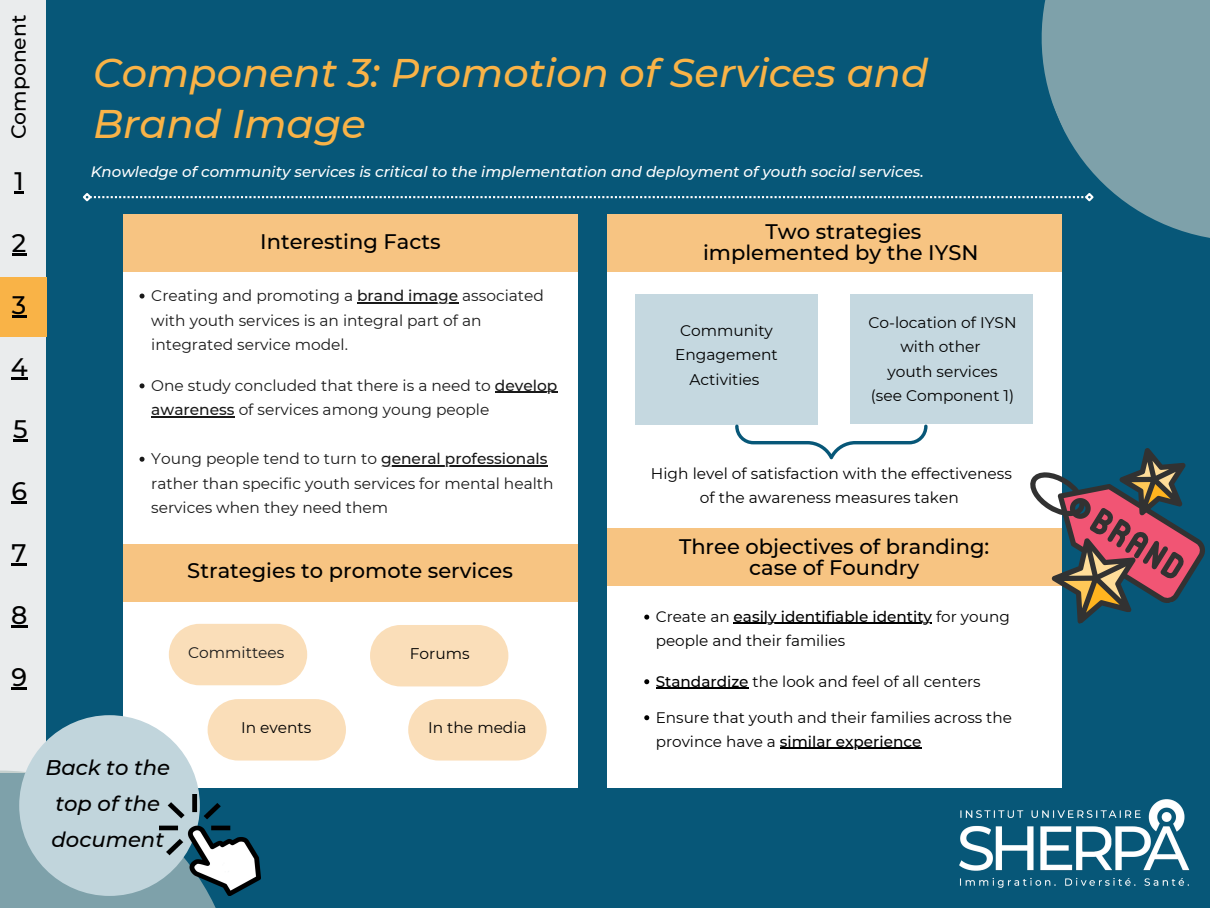
<style>
.page{position:relative;width:1210px;height:908px;background:#fff}
.page>*{position:absolute;margin:0;border:0;box-sizing:border-box;transform-origin:0 0}
.t1{font:italic 500 39.9px/50.7px "Montserrat";color:#f9b347}
.t2{font:500 25.27px "Montserrat";color:#000}
.t3{font:italic 500 21.14px/35.7px "Montserrat";color:#000}
.t4{font:500 21px/21px "Montserrat";color:#000;text-align:center}
.t5{font:500 20.3px "Montserrat";color:#000}
.t6{font:15.4px/24.4px "Montserrat";color:#191919}
.t7{font:15.4px/24.4px "Montserrat";color:#000;text-align:center}
.t8{font:15.22px/24.1px "Montserrat";color:#000}
.t9{font:italic 500 15.05px "Montserrat";color:#fff}
.s1{font-weight:500}
</style>
<div class="page">
<div style="left:0;top:0;width:1210px;height:907px;background:#075778"></div>
<svg style="left:1041px;top:0;width:169px;height:304px;fill:#7ea1aa"></svg>
<svg style="left:83px;top:191px;width:1012px;height:12px"></svg>
<div style="left:123px;top:214px;width:455px;height:573px;background:#fff"></div>
<div style="left:123px;top:214px;width:455px;height:57px;background:#f7c482"></div>
<div style="left:0;top:0;width:46px;height:771px;background:#eaeced"></div>
<div style="left:0;top:277px;width:46px;height:59px;background:#f9b347"></div>
<svg style="left:0;top:770px;width:238px;height:137px;background:#84a6af"></svg>
<div style="left:19px;top:715px;width:181px;height:180px;background:#c1d5dc;border-radius:50%"></div>
<svg style="left:139px;top:293px;width:5px;height:5px"></svg>
<hr style="left:357px;top:302px;width:101px;height:1px;background:#191919">
<svg style="left:139px;top:383px;width:5px;height:5px"></svg>
<hr style="left:495px;top:391px;width:62px;height:2px;background:#191919">
<hr style="left:151px;top:416px;width:84px;height:1px;background:#191919">
<svg style="left:139px;top:456px;width:5px;height:5px"></svg>
<hr style="left:381px;top:465px;width:166px;height:1px;background:#191919">
<div style="left:607px;top:214px;width:454px;height:573px;background:#fff"></div>
<div style="left:607px;top:214px;width:454px;height:57px;background:#f7c482"></div>
<div style="left:123px;top:544px;width:455px;height:57px;background:#f7c482"></div>
<div style="left:208px;top:698px;width:138px;height:62px;background:#fadeb9;border-radius:31px"></div>
<div style="left:408px;top:698px;width:138px;height:62px;background:#fadeb9;border-radius:31px"></div>
<div style="left:635px;top:294px;width:182px;height:130px;background:#c5d8e0"></div>
<div style="left:850px;top:295px;width:182px;height:128px;background:#c5d8e0"></div>
<svg style="left:735px;top:424px;width:192px;height:35px"></svg>
<div style="left:607px;top:528px;width:454px;height:57px;background:#f7c482"></div>
<svg style="left:1026px;top:439px;width:179px;height:189px"></svg>
<svg style="left:15px;top:191px;width:9px;height:2px"></svg>
<svg style="left:12px;top:253px;width:14px;height:2px"></svg>
<svg style="left:12px;top:315px;width:14px;height:2px"></svg>
<svg style="left:11px;top:377px;width:17px;height:2px"></svg>
<svg style="left:13px;top:439px;width:15px;height:2px"></svg>
<svg style="left:11px;top:501px;width:16px;height:2px"></svg>
<svg style="left:12px;top:563px;width:15px;height:2px"></svg>
<hr style="left:11px;top:624px;width:16px;height:3px;background:#000">
<hr style="left:11px;top:686px;width:16px;height:3px;background:#000">
<div style="left:169px;top:623px;width:138px;height:62px;background:#fadeb9;border-radius:31px"></div>
<div style="left:370px;top:624px;width:138px;height:62px;background:#fadeb9;border-radius:31px"></div>
<svg style="left:644px;top:614px;width:5px;height:5px"></svg>
<hr style="left:733px;top:622px;width:199px;height:2px;background:#000">
<svg style="left:644px;top:679px;width:5px;height:5px"></svg>
<hr style="left:656px;top:687px;width:92px;height:1px;background:#000">
<svg style="left:644px;top:715px;width:5px;height:5px"></svg>
<hr style="left:780px;top:747px;width:141px;height:1px;background:#000">
<img style="left:159px;top:793px;width:102px;height:102px">
<img style="left:959px;top:799px;width:231px;height:89px">
<h3 class="t5" style="left:6px;top:139px;width:126px;rotate:-90deg">Component</h3>
<h2 class="t2" style="left:15px;top:165px;width:11px">1</h2>
<h2 class="t2" style="left:12px;top:227px;width:16px">2</h2>
<h2 class="t2" style="left:12px;top:289px;width:16px">3</h2>
<h2 class="t2" style="left:11px;top:351px;width:18px">4</h2>
<h2 class="t2" style="left:13px;top:413px;width:16px">5</h2>
<h2 class="t2" style="left:11px;top:475px;width:17px">6</h2>
<h2 class="t2" style="left:12px;top:537px;width:17px">7</h2>
<h2 class="t2" style="left:11px;top:599px;width:18px">8</h2>
<h2 class="t2" style="left:11px;top:661px;width:17px">9</h2>
<h1 class="t1" style="left:93px;top:47px;width:836px">Component 3: Promotion of Services and<br>Brand Image</h1>
<p class="t9" style="left:91px;top:162px;width:834px">Knowledge of community services is critical to the implementation and deployment of youth social services.</p>
<h3 class="t4" style="left:260px;top:231px;width:182px">Interesting Facts</h3>
<p class="t6" style="left:151px;top:283px;width:394px">Creating and promoting a <span class="s1">brand image</span> associated with youth services is an integral part of an integrated service model.</p>
<p class="t6" style="left:151px;top:373px;width:408px">One study concluded that there is a need to <span class="s1">develop awareness</span> of services among young people</p>
<p class="t6" style="left:151px;top:446px;width:404px">Young people tend to turn to <span class="s1">general professionals </span>rather than specific youth services for mental health services when they need them</p>
<h3 class="t4" style="left:187px;top:559px;width:327px">Strategies to promote services</h3>
<p class="t6" style="left:188px;top:640px;width:98px">Committees</p>
<p class="t7" style="left:410px;top:641px;width:61px">Forums</p>
<h3 class="t3" style="left:45px;top:749px;width:126px">Back to the top of the document</h3>
<p class="t7" style="left:241px;top:715px;width:72px">In events</p>
<p class="t7" style="left:428px;top:715px;width:100px">In the media</p>
<h3 class="t4" style="left:703px;top:221px;width:277px">Two strategies implemented by the IYSN</h3>
<p class="t7" style="left:675px;top:318px;width:104px">Community<br>Engagement<br>Activities</p>
<p class="t7" style="left:868px;top:310px;width:149px">Co-location of IYSN with other<br>youth services<br>(see Component 1)</p>
<p class="t7" style="left:651px;top:461px;width:362px">High level of satisfaction with the effectiveness of the awareness measures taken</p>
<h3 class="t4" style="left:679px;top:535px;width:312px">Three objectives of branding: case of Foundry</h3>
<p class="t8" style="left:656px;top:604px;width:355px">Create an <span class="s1">easily identifiable identity</span> for young people and their families</p>
<p class="t8" style="left:656px;top:668px;width:326px"><span class="s1">Standardize</span> the look and feel of all centers</p>
<p class="t8" style="left:656px;top:704px;width:358px">Ensure that youth and their families across the province have a <span class="s1">similar experience</span></p>
</div>
